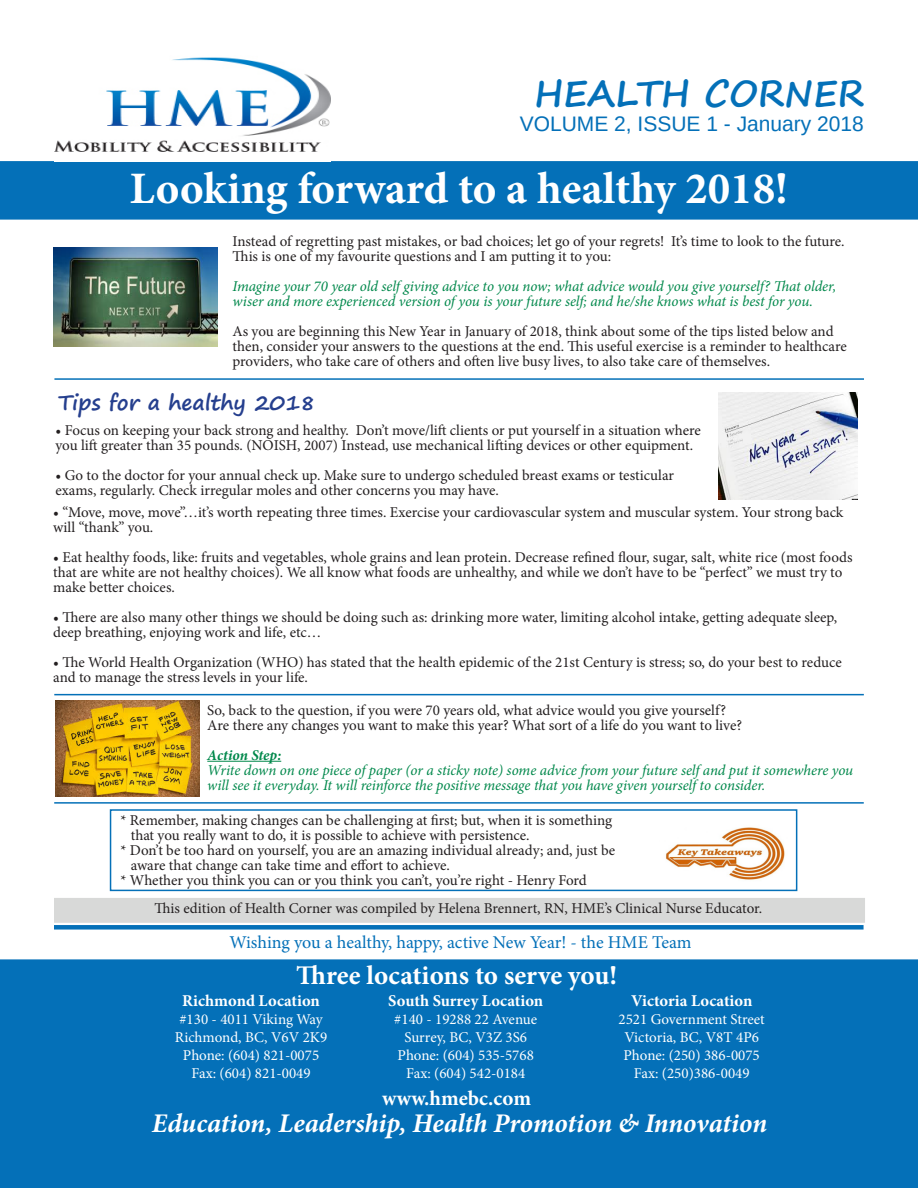
<style>
.page{position:relative;width:918px;height:1188px;background:#fff}
.page>*{position:absolute;margin:0;border:0;box-sizing:border-box;transform-origin:0 0}
.t1{font:700 45px "Minion Pro";color:#fff}
.t2{font:700 36px "Segoe Print";color:#0470b8}
.t3{font:italic 700 27px "Minion Pro";letter-spacing:-.005em;color:#fff}
.t4{font:700 27px "Minion Pro";letter-spacing:-.005em;color:#fff}
.t5{font:21px "Arimo";color:#0470b8}
.t6{font:700 21px "Segoe Print";color:#253f8e}
.t7{font:700 21px "Minion Pro";color:#fff}
.t8{font:18px "Minion Pro";letter-spacing:-.005em;color:#0470b8}
.t9{font:700 16.5px "Minion Pro";color:#fff}
.t10{font:15px/15px "Minion Pro";letter-spacing:-.005em;color:#231f20}
.t11{font:italic 15px/15px "Minion Pro";letter-spacing:-.005em;color:#00884b}
.t12{font:15px "Minion Pro";color:#fff}
.t13{font:italic 700 15px "Minion Pro";color:#00884b}
</style>
<div class="page">
<div style="left:0;top:161px;width:918px;height:59px;background:#0470b8"></div>
<img style="left:54px;top:57px;width:277px;height:95px">
<div style="left:54px;top:925px;width:810px;height:5px;background:#0470b8"></div>
<div style="left:0;top:959px;width:918px;height:229px;background:#0470b8"></div>
<hr style="left:54px;top:694px;width:810px;height:1px;background:#0470b8">
<div style="left:54px;top:898px;width:811px;height:25px;background:#d8d9d8"></div>
<img style="left:666px;top:827px;width:119px;height:53px">
<div style="left:110px;top:809px;width:687px;height:82px;border:2px solid #0470b8"></div>
<hr style="left:54px;top:378px;width:810px;height:2px;background:#0470b8">
<img style="left:53px;top:248px;width:165px;height:98px">
<img style="left:718px;top:392px;width:139px;height:107px">
<hr style="left:54px;top:802px;width:810px;height:2px;background:#0470b8">
<hr style="left:207px;top:761px;width:74px;height:1px;background:#00884b">
<img style="left:55px;top:700px;width:145px;height:97px">
<p class="t2" style="left:534px;top:60px;width:331px">HEALTH CORNER</p>
<p class="t5" style="left:520px;top:110px;width:346px">VOLUME 2, ISSUE 1 - January 2018</p>
<p class="t1" style="left:130px;top:157px;width:660px">Looking forward to a healthy 2018!</p>
<p class="t10" style="left:233px;top:234px;width:614px">Instead of regretting past mistakes, or bad choices; let go of your regrets! It’s time to look to the future.</p>
<p class="t10" style="left:233px;top:249px;width:380px">This is one of my favourite questions and I am putting it to you:</p>
<p class="t11" style="left:233px;top:278px;width:605px">Imagine your 70 year old self giving advice to you now; what advice would you give yourself? That older,</p>
<p class="t11" style="left:233px;top:293px;width:582px">wiser and more experienced version of you is your future self; and he/she knows what is best for you.</p>
<p class="t10" style="left:233px;top:324px;width:616px">As you are beginning this New Year in January of 2018, think about some of the tips listed below and then, consider your answers to the questions at the end. This useful exercise is a reminder to healthcare providers, who take care of others and often live busy lives, to also take care of themselves.</p>
<p class="t6" style="left:58px;top:384px;width:259px">Tips for a healthy 2018</p>
<p class="t10" style="left:55px;top:423px;width:647px">• Focus on keeping your back strong and healthy. Don’t move/lift clients or put yourself in a situation where you lift greater than 35 pounds. (NOISH, 2007) Instead, use mechanical lifting devices or other equipment.</p>
<p class="t10" style="left:55px;top:468px;width:620px">• Go to the doctor for your annual check up. Make sure to undergo scheduled breast exams or testicular exams, regularly. Check irregular moles and other concerns you may have.</p>
<p class="t10" style="left:53px;top:505px;width:792px">• “Move, move, move”…it’s worth repeating three times. Exercise your cardiovascular system and muscular system. Your strong back will “thank” you.</p>
<p class="t10" style="left:53px;top:550px;width:801px">• Eat healthy foods, like: fruits and vegetables, whole grains and lean protein. Decrease refined flour, sugar, salt, white rice (most foods that are white are not healthy choices). We all know what foods are unhealthy, and while we don’t have to be “perfect” we must try to make better choices.</p>
<p class="t10" style="left:53px;top:610px;width:786px">• There are also many other things we should be doing such as: drinking more water, limiting alcohol intake, getting adequate sleep, deep breathing, enjoying work and life, etc…</p>
<p class="t10" style="left:53px;top:655px;width:790px">• The World Health Organization (WHO) has stated that the health epidemic of the 21st Century is stress; so, do your best to reduce and to manage the stress levels in your life.</p>
<p class="t10" style="left:207px;top:703px;width:521px">So, back to the question, if you were 70 years old, what advice would you give yourself?</p>
<p class="t10" style="left:207px;top:718px;width:536px">Are there any changes you want to make this year? What sort of a life do you want to live?</p>
<p class="t13" style="left:207px;top:744px;width:75px">Action Step:</p>
<p class="t11" style="left:207px;top:762px;width:647px">Write down on one piece of paper (or a sticky note) some advice from your future self and put it somewhere you will see it everyday. It will reinforce the positive message that you have given yourself to consider.</p>
<p class="t10" style="left:120px;top:812px;width:493px">* Remember, making changes can be challenging at first; but, when it is something</p>
<p class="t10" style="left:131px;top:827px;width:400px">that you really want to do, it is possible to achieve with persistence.</p>
<p class="t10" style="left:120px;top:842px;width:496px">* Don’t be too hard on yourself, you are an amazing individual already; and, just be</p>
<p class="t10" style="left:131px;top:857px;width:321px">aware that change can take time and effort to achieve.</p>
<p class="t10" style="left:120px;top:872px;width:468px">* Whether you think you can or you think you can’t, you’re right - Henry Ford</p>
<p class="t10" style="left:155px;top:901px;width:609px">This edition of Health Corner was compiled by Helena Brennert, RN, HME’s Clinical Nurse Educator.</p>
<p class="t8" style="left:229px;top:931px;width:464px">Wishing you a healthy, happy, active New Year! - the HME Team</p>
<p class="t4" style="left:296px;top:956px;width:323px">Three locations to serve you!</p>
<p class="t9" style="left:182px;top:989px;width:139px">Richmond Location</p>
<p class="t12" style="left:179px;top:1009px;width:145px">#130 - 4011 Viking Way</p>
<p class="t12" style="left:175px;top:1027px;width:154px">Richmond, BC, V6V 2K9</p>
<p class="t12" style="left:183px;top:1045px;width:138px">Phone: (604) 821-0075</p>
<p class="t12" style="left:191px;top:1063px;width:121px">Fax: (604) 821-0049</p>
<p class="t9" style="left:388px;top:989px;width:156px">South Surrey Location</p>
<p class="t12" style="left:394px;top:1009px;width:144px">#140 - 19288 22 Avenue</p>
<p class="t12" style="left:404px;top:1027px;width:124px">Surrey, BC, V3Z 3S6</p>
<p class="t12" style="left:398px;top:1045px;width:138px">Phone: (604) 535-5768</p>
<p class="t12" style="left:406px;top:1063px;width:121px">Fax: (604) 542-0184</p>
<p class="t9" style="left:631px;top:989px;width:123px">Victoria Location</p>
<p class="t12" style="left:619px;top:1009px;width:148px">2521 Government Street</p>
<p class="t12" style="left:624px;top:1027px;width:136px">Victoria, BC, V8T 4P6</p>
<p class="t12" style="left:624px;top:1045px;width:138px">Phone: (250) 386-0075</p>
<p class="t12" style="left:634px;top:1063px;width:117px">Fax: (250)386-0049</p>
<p class="t7" style="left:382px;top:1083px;width:150px">www.hmebc.com</p>
<p class="t3" style="left:152px;top:1104px;width:617px">Education, Leadership, Health Promotion &amp; Innovation</p>
</div>
